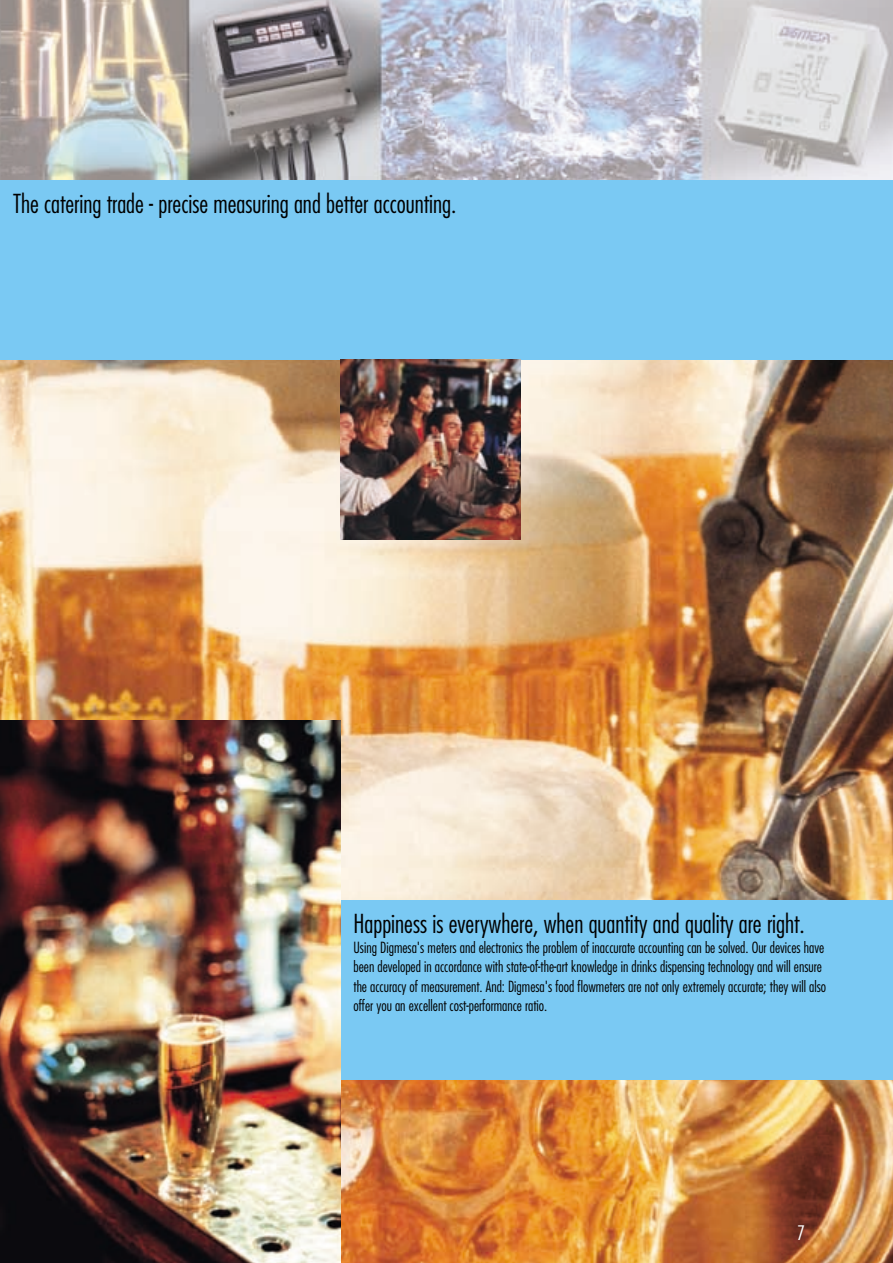
<style>
.page{position:relative;width:893px;height:1263px;background:#fff}
.page>*{position:absolute;margin:0;border:0;box-sizing:border-box;transform-origin:0 0}
.t1{font:300 condensed 25.5px "Futura";color:#000}
.t2{font:300 condensed 19.5px "Futura";color:#fff}
.t3{font:300 condensed 15px/19.5px "Futura";color:#000}
</style>
<div class="page">
<img style="left:0;top:360px;width:892px;height:903px">
<img style="left:0;top:0;width:892px;height:180px">
<div style="left:0;top:180px;width:892px;height:180px;background:#7ac9f3"></div>
<div style="left:341px;top:900px;width:551px;height:180px;background:#7ac9f3"></div>
<img style="left:341px;top:360px;width:180px;height:180px">
<img style="left:0;top:720px;width:341px;height:543px">
<h1 class="t1" style="left:13px;top:193px;width:445px">The catering trade - precise measuring and better accounting.</h1>
<h1 class="t1" style="left:353px;top:913px;width:453px">Happiness is everywhere, when quantity and quality are right.</h1>
<p class="t3" style="left:353px;top:938px;width:474px">Using Digmesa's meters and electronics the problem of inaccurate accounting can be solved. Our devices have been developed in accordance with state-of-the-art knowledge in drinks dispensing technology and will ensure the accuracy of measurement. And: Digmesa's food flowmeters are not only extremely accurate; they will also offer you an excellent cost-performance ratio.</p>
<h2 class="t2" style="left:797px;top:1225px;width:10px">7</h2>
</div>
